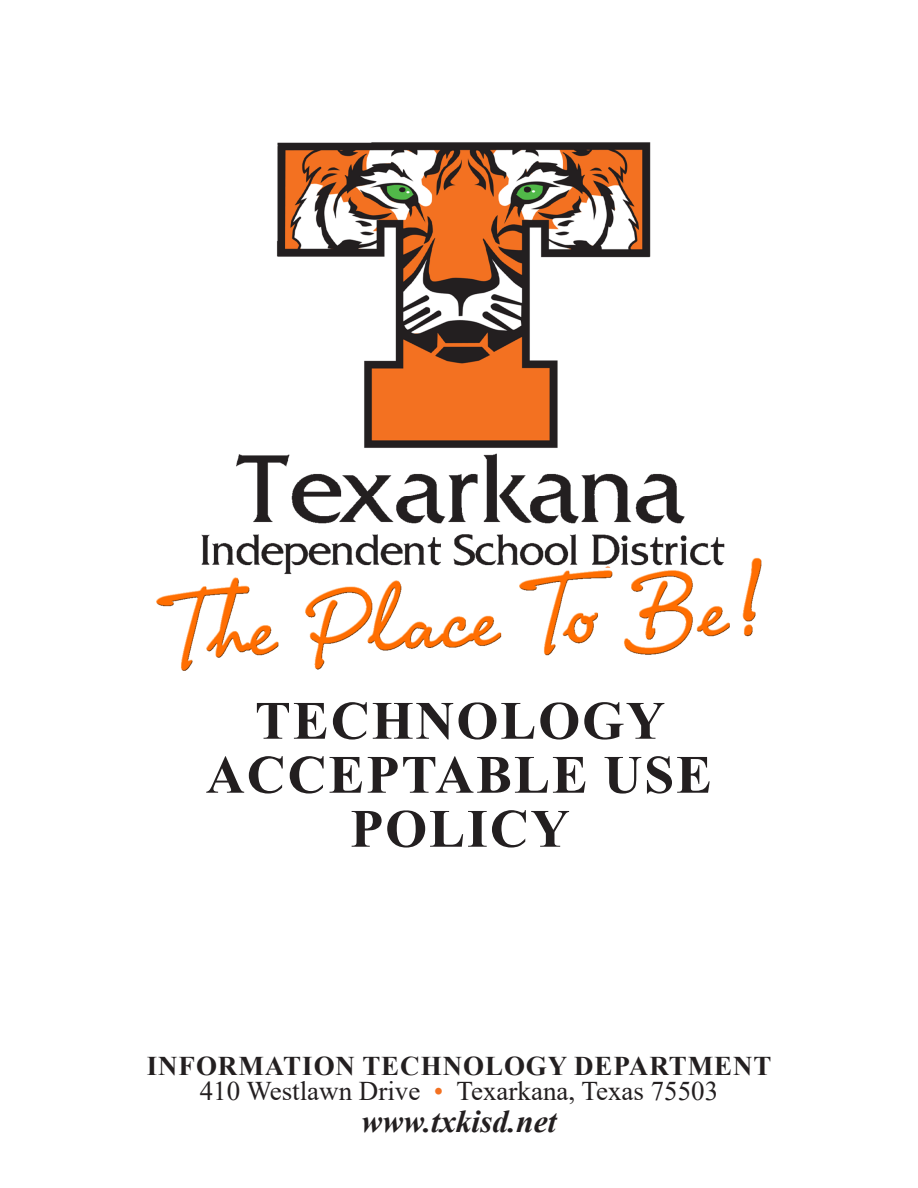
<style>
.page{position:relative;width:918px;height:1188px;background:#fff}
.page>*{position:absolute;margin:0;border:0;box-sizing:border-box;transform-origin:0 0}
.t1{font:700 75.15px "Times New Roman";color:#000}
.t2{font:700 54px/54px "Times New Roman";letter-spacing:.035em;color:#231f20;text-align:center}
.t3{font:italic 700 31.5px "Times New Roman";color:#231f20}
.t4{font:27px "Times New Roman";color:#231f20}
.t5{font:700 27px "Times New Roman";letter-spacing:.035em;color:#231f20}
.t6{font:700 25.05px "Times New Roman";color:#000}
.s1{color:#f37121}
</style>
<div class="page">
<img style="left:156px;top:142px;width:606px;height:529px">
<p class="t2" style="left:206px;top:692px;width:508px">TECHNOLOGY<br>ACCEPTABLE USE</p>
<p class="t1" style="left:267px;top:752px;width:385px">Curriculum</p>
<p class="t2" style="left:350px;top:800px;width:221px">POLICY</p>
<p class="t5" style="left:147px;top:1046px;width:626px">INFORMATION TECHNOLOGY DEPARTMENT</p>
<p class="t4" style="left:200px;top:1072px;width:520px">410 Westlawn Drive <span class="s1">•</span> Texarkana, Texas 75503</p>
<p class="t3" style="left:362px;top:1099px;width:196px">www.txkisd.net</p>
<p class="t6" style="left:196px;top:1080px;width:528px">INSTRUCTIONAL SERVICES DEPARTMENT</p>
</div>
